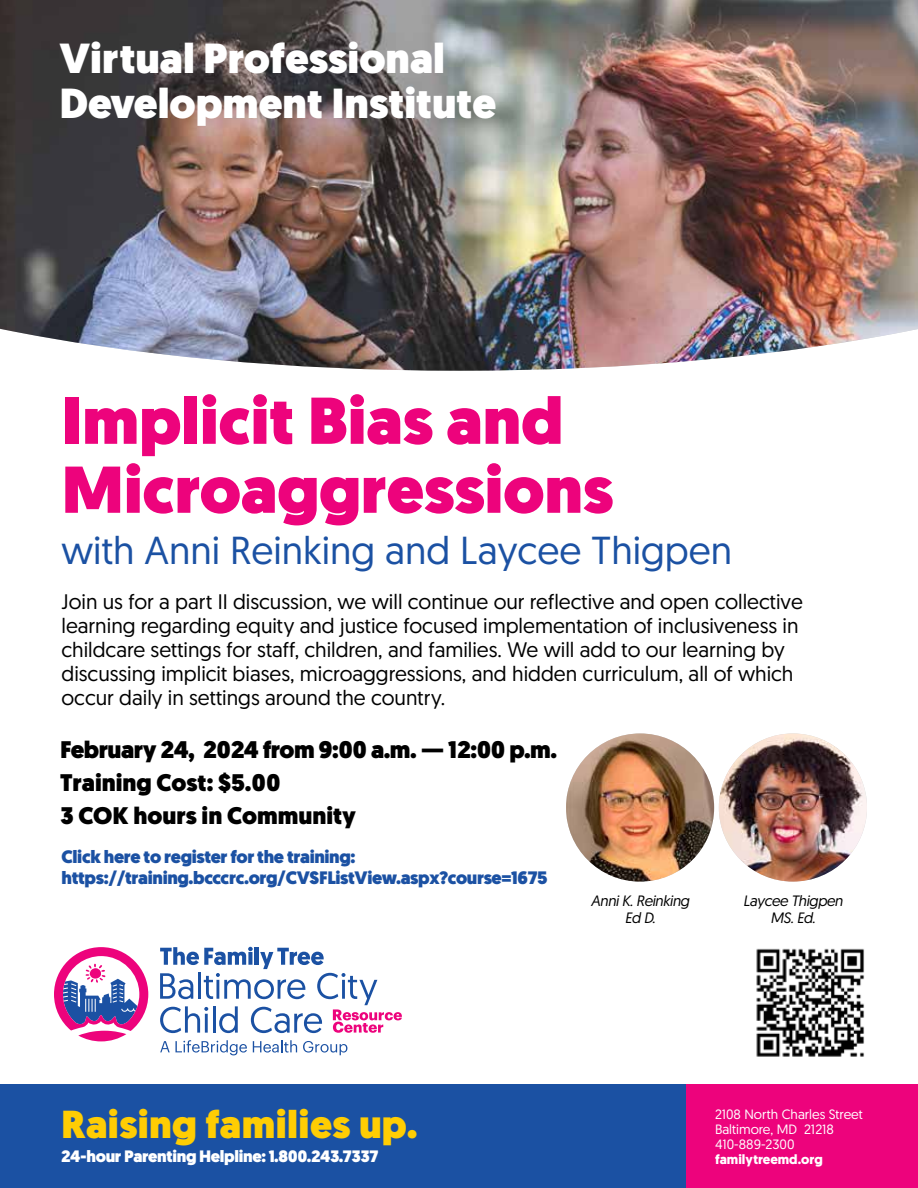
<style>
.page{position:relative;width:918px;height:1188px;background:#fff}
.page>*{position:absolute;margin:0;border:0;box-sizing:border-box;transform-origin:0 0}
.t1{font:900 66px/69px "Geomanist";color:#ed037c}
.t2{font:900 42px/45px "Geomanist";color:#fff}
.t3{font:39px "Geomanist";color:#1b51a3}
.t4{font:900 39px "Geomanist";letter-spacing:.01em;color:#ffcd03}
.t5{font:900 24px/33px "Geomanist";color:#000}
.t6{font:21px/24px "Geomanist";color:#000}
.t7{font:900 18px/21px "Geomanist";letter-spacing:-.02em;color:#1b51a3}
.t8{font:900 16.5px "Geomanist";letter-spacing:-.02em;color:#fff}
.t9{font:italic 15px/16.5px "Geomanist";letter-spacing:-.025em;color:#000;text-align:center}
.t10{font:13.5px/15px "Geomanist";color:#fff}
.t11{font:700 13.5px "Geomanist";color:#fff}
</style>
<div class="page">
<img style="left:0;top:0;width:918px;height:371px">
<div style="left:683px;top:1084px;width:235px;height:104px;background:#ed037c"></div>
<div style="left:0;top:1084px;width:686px;height:104px;background:#1b51a3"></div>
<img style="left:566px;top:733px;width:148px;height:149px;border-radius:74px">
<img style="left:719px;top:733px;width:148px;height:149px;border-radius:74px">
<svg style="left:160px;top:1040px;width:87px;height:15px"></svg>
<svg style="left:253px;top:1040px;width:44px;height:13px"></svg>
<svg style="left:303px;top:1041px;width:44px;height:14px"></svg>
<svg style="left:160px;top:947px;width:242px;height:86px"></svg>
<svg style="left:54px;top:947px;width:94px;height:94px"></svg>
<img style="left:756px;top:948px;width:109px;height:109px">
<h2 class="t2" style="left:59px;top:36px;width:438px">Virtual Professional<br>Development Institute</h2>
<h1 class="t1" style="left:62px;top:387px;width:553px">Implicit Bias and<br>Microaggressions</h1>
<h3 class="t3" style="left:62px;top:525px;width:672px">with Anni Reinking and Laycee Thigpen</h3>
<p class="t6" style="left:62px;top:589px;width:743px">Join us for a part II discussion, we will continue our reflective and open collective learning regarding equity and justice focused implementation of inclusiveness in childcare settings for staff, children, and families. We will add to our learning by discussing implicit biases, microaggressions, and hidden curriculum, all of which occur daily in settings around the country.</p>
<p class="t5" style="left:60px;top:733px;width:499px">February 24, 2024 from 9:00 a.m. — 12:00 p.m.<br>Training Cost: $5.00<br>3 COK hours in Community</p>
<p class="t7" style="left:62px;top:847px;width:488px">Click here to register for the training: https://training.bcccrc.org/CVSFListView.aspx?course=1675</p>
<p class="t9" style="left:591px;top:892px;width:100px">Anni K. Reinking<br>Ed D.</p>
<p class="t9" style="left:743px;top:892px;width:101px">Laycee Thigpen<br>MS. Ed.</p>
<h3 class="t4" style="left:61px;top:1097px;width:358px">Raising families up.</h3>
<p class="t8" style="left:61px;top:1145px;width:319px">24-hour Parenting Helpline: 1.800.243.7337</p>
<p class="t10" style="left:715px;top:1106px;width:149px">2108 North Charles Street<br>Baltimore, MD 21218<br>410-889-2300</p>
<p class="t11" style="left:715px;top:1150px;width:109px">familytreemd.org</p>
</div>
